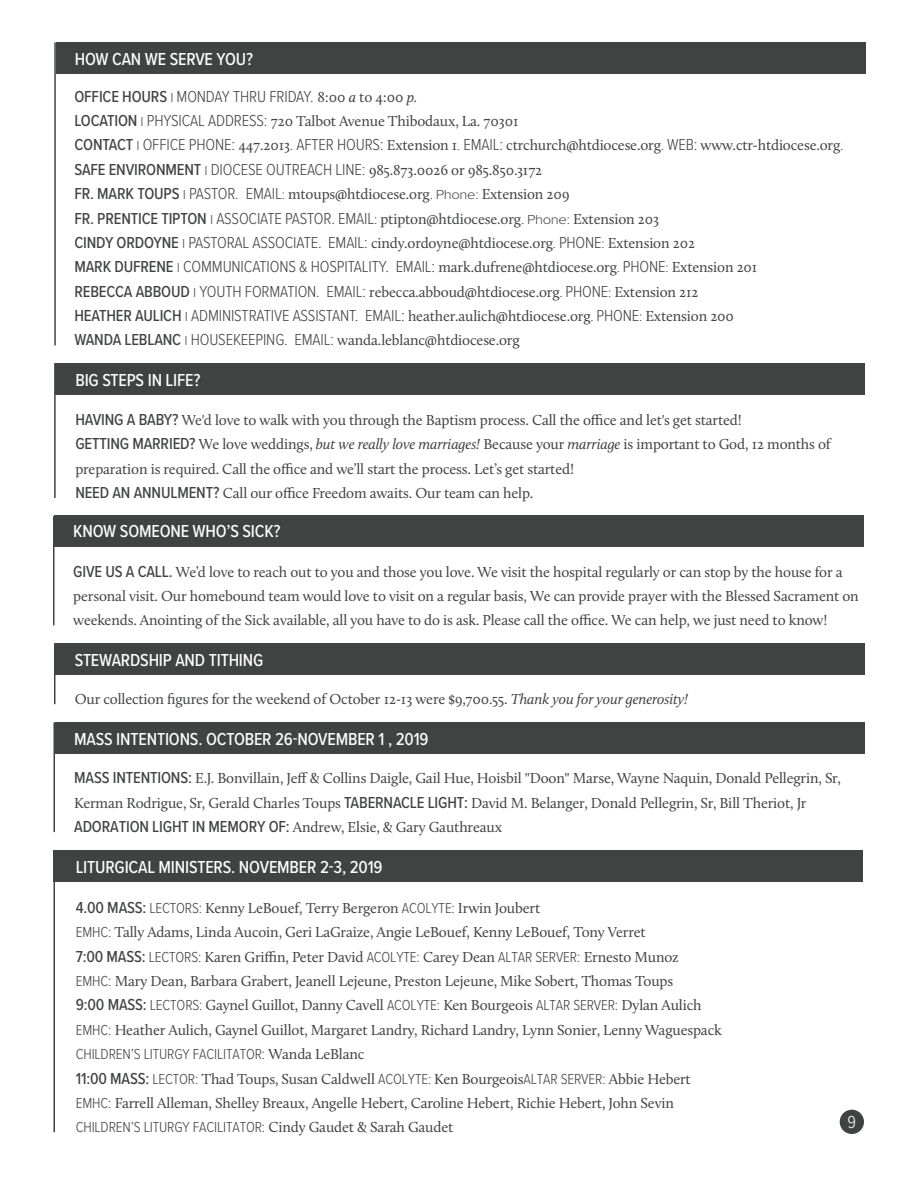
<style>
.page{position:relative;width:918px;height:1188px;background:#fff}
.page>*{position:absolute;margin:0;border:0;box-sizing:border-box;transform-origin:0 0}
.t1{font:500 18px "Proxima Nova Cond";letter-spacing:-.01em;color:#fff}
.t2{font:300 18px "Proxima Nova Cond";color:#fff}
.t3{font:300 16.5px "Proxima Nova Cond";letter-spacing:-.01em;color:#414242}
.t4{font:15px/24.3px "Calluna";letter-spacing:-.01em;color:#414242}
.t5{font:300 15px "Proxima Nova Cond";letter-spacing:-.01em;color:#414242}
.s1{font-weight:500}
.s2{font-family:"Proxima Nova";font-size:13.5px}
.s3{font-family:"Calluna";font-weight:400;font-size:15px}
.s4{font-family:"Calluna";font-weight:400;font-style:italic;font-size:15px}
.s5{font-family:"Proxima Nova Cond";font-weight:500;font-size:16.5px}
.s6{font-family:"Proxima Nova";font-weight:300;font-size:13.5px}
.s7{font-family:"Proxima Nova Cond";font-weight:300;font-size:16.5px}
.s8{font-style:italic}
.s9{font-family:"Proxima Nova Cond";font-weight:300}
.s10{font-family:"Calluna";font-weight:400}
</style>
<div class="page">
<div style="left:840px;top:1110px;width:24px;height:24px;background:#414242;border-radius:50%"></div>
<div style="left:56px;top:42px;width:810px;height:32px;background:#414242"></div>
<div style="left:55px;top:363px;width:810px;height:32px;background:#414242"></div>
<div style="left:55px;top:722px;width:810px;height:32px;background:#414242"></div>
<div style="left:53px;top:850px;width:810px;height:32px;background:#414242"></div>
<div style="left:55px;top:643px;width:810px;height:32px;background:#414242"></div>
<div style="left:54px;top:516px;width:810px;height:31px;background:#414242"></div>
<hr style="left:54px;top:42px;width:2px;height:303px;background:#414242">
<hr style="left:54px;top:363px;width:2px;height:135px;background:#414242">
<hr style="left:54px;top:722px;width:1px;height:110px;background:#414242">
<hr style="left:53px;top:850px;width:2px;height:282px;background:#414242">
<hr style="left:54px;top:643px;width:1px;height:61px;background:#414242">
<hr style="left:53px;top:516px;width:2px;height:109px;background:#414242">
<p class="t1" style="left:75px;top:45px;width:180px">HOW CAN WE SERVE YOU?</p>
<p class="t3" style="left:74px;top:84px;width:344px"><span class="s1">OFFICE HOURS</span> <span class="s2">l</span> MONDAY THRU FRIDAY. <span class="s3">8:00</span> <span class="s4">a</span> <span class="s3">to 4:00</span> <span class="s4">p.</span></p>
<p class="t4" style="left:74px;top:109px;width:771px"><span class="s5">LOCATION</span> <span class="s6">l</span> <span class="s7">PHYSICAL ADDRESS:</span> 720 Talbot Avenue Thibodaux, La. 70301<br><span class="s5">CONTACT</span> <span class="s6">l</span> <span class="s7">OFFICE PHONE:</span> 447.2013<span class="s6">.</span> <span class="s7">AFTER HOURS:</span> Extension 1<span class="s6">.</span> <span class="s7">EMAIL:</span> ctrchurch@htdiocese.org<span class="s6">.</span> <span class="s7">WEB:</span> www.ctr-htdiocese.org<span class="s6">.<br></span><span class="s5">SAFE ENVIRONMENT</span> <span class="s6">l</span> <span class="s7">DIOCESE OUTREACH LINE:</span> 985.873.0026 or 985.850.3172<br><span class="s5">FR. MARK TOUPS</span> <span class="s6">l</span> <span class="s7">PASTOR</span><span class="s6">.</span> <span class="s7">EMAIL</span><span class="s6">:</span> mtoups@htdiocese.org<span class="s6">. Phone:</span> Extension 209<br><span class="s5">FR. PRENTICE TIPTON</span> <span class="s6">l</span> <span class="s7">ASSOCIATE PASTOR. EMAIL</span><span class="s6">:</span> ptipton@htdiocese.org<span class="s6">. Phone:</span> Extension 203<br><span class="s5">CINDY ORDOYNE</span> <span class="s6">l</span> <span class="s7">PASTORAL ASSOCIATE. EMAIL:</span> cindy.ordoyne@htdiocese.org<span class="s6">.</span> <span class="s7">PHONE</span><span class="s6">:</span> Extension 202</p>
<p class="t3" style="left:74px;top:255px;width:685px"><span class="s1">MARK DUFRENE</span> <span class="s2">l</span> COMMUNICATIONS &amp; HOSPITALITY. EMAIL: <span class="s3">mark.dufrene@htdiocese.org</span><span class="s2">.</span> PHONE<span class="s2">:</span> <span class="s3">Extension 201</span></p>
<p class="t4" style="left:74px;top:279px;width:661px"><span class="s5">REBECCA ABBOUD</span> <span class="s6">l</span> <span class="s7">YOUTH FORMATION. EMAIL:</span> rebecca.abboud@htdiocese.org<span class="s6">.</span> <span class="s7">PHONE</span><span class="s6">:</span> Extension 212<br><span class="s5">HEATHER AULICH</span> <span class="s6">l</span> <span class="s7">ADMINISTRATIVE ASSISTANT. EMAIL:</span> heather.aulich@htdiocese.org<span class="s6">.</span> <span class="s7">PHONE</span><span class="s6">:</span> Extension 200<br><span class="s5">WANDA LEBLANC</span> <span class="s6">l</span> <span class="s7">HOUSEKEEPING. EMAIL:</span> wanda.leblanc@htdiocese.org</p>
<p class="t1" style="left:75px;top:366px;width:127px">BIG STEPS IN LIFE?</p>
<p class="t4" style="left:75px;top:407px;width:757px"><span class="s5">HAVING A BABY?</span> We'd love to walk with you through the Baptism process. Call the office and let's get started!<br><span class="s5">GETTING MARRIED?</span> We love weddings, <span class="s8">but we really love marriages!</span> Because your <span class="s8">marriage</span> is important to God, 12 months of preparation is required. Call the office and we’ll start the process. Let’s get started!<br><span class="s5">NEED AN ANNULMENT?</span> Call our office Freedom awaits. Our team can help.</p>
<p class="t1" style="left:73px;top:518px;width:209px">KNOW SOMEONE WHO’S SICK?</p>
<p class="t4" style="left:73px;top:559px;width:787px"><span class="s5">GIVE US A CALL.</span> We’d love to reach out to you and those you love. We visit the hospital regularly or can stop by the house for a personal visit. Our homebound team would love to visit on a regular basis, We can provide prayer with the Blessed Sacrament on weekends. Anointing of the Sick available, all you have to do is ask. Please call the office. We can help, we just need to know!</p>
<p class="t1" style="left:75px;top:646px;width:190px">STEWARDSHIP AND TITHING</p>
<p class="t4" style="left:75px;top:687px;width:615px">Our collection figures for the weekend of October 12-13 were $9,700.55. <span class="s8">Thank you for your generosity!</span></p>
<p class="t1" style="left:74px;top:726px;width:356px">MASS INTENTIONS. OCTOBER 26-NOVEMBER 1 , 2019</p>
<p class="t4" style="left:74px;top:766px;width:768px"><span class="s5">MASS INTENTIONS:</span> E.J. Bonvillain, Jeff &amp; Collins Daigle, Gail Hue, Hoisbil "Doon" Marse, Wayne Naquin, Donald Pellegrin, Sr,<br>Kerman Rodrigue, Sr, Gerald Charles Toups <span class="s5">TABERNACLE LIGHT:</span> David M. Belanger, Donald Pellegrin, Sr, Bill Theriot, Jr<br><span class="s5">ADORATION LIGHT IN MEMORY OF:</span> Andrew, Elsie, &amp; Gary Gauthreaux</p>
<p class="t1" style="left:76px;top:854px;width:308px">LITURGICAL MINISTERS. NOVEMBER 2-3, 2019</p>
<p class="t4" style="left:76px;top:896px;width:648px"><span class="s5">4.00 MASS:</span> <span class="s9">LECTORS:</span> Kenny LeBouef, Terry Bergeron <span class="s9">ACOLYTE:</span> Irwin Joubert<br><span class="s9">EMHC:</span> Tally Adams, Linda Aucoin, Geri LaGraize, Angie LeBouef, Kenny LeBouef, Tony Verret<br><span class="s5">7:00 MASS:</span> <span class="s9">LECTORS:</span> Karen Griffin, Peter David <span class="s9">ACOLYTE:</span> Carey Dean <span class="s9">ALTAR SERVER:</span> Ernesto Munoz<br><span class="s9">EMHC:</span> Mary Dean, Barbara Grabert, Jeanell Lejeune, Preston Lejeune, Mike Sobert, Thomas Toups<br><span class="s5">9:00 MASS:</span> <span class="s9">LECTORS:</span> Gaynel Guillot, Danny Cavell <span class="s9">ACOLYTE:</span> Ken Bourgeois <span class="s9">ALTAR SERVER:</span> Dylan Aulich <span class="s9">EMHC:</span> Heather Aulich, Gaynel Guillot, Margaret Landry, Richard Landry, Lynn Sonier, Lenny Waguespack</p>
<p class="t5" style="left:76px;top:1043px;width:290px">CHILDREN’S LITURGY FACILITATOR: <span class="s10">Wanda LeBlanc</span></p>
<p class="t4" style="left:76px;top:1066px;width:617px"><span class="s5">11:00 MASS:</span> <span class="s9">LECTOR:</span> Thad Toups, Susan Caldwell <span class="s9">ACOLYTE:</span> Ken Bourgeois<span class="s9">ALTAR SERVER:</span> Abbie Hebert<br><span class="s9">EMHC:</span> Farrell Alleman, Shelley Breaux, Angelle Hebert, Caroline Hebert, Richie Hebert, John Sevin</p>
<p class="t5" style="left:76px;top:1116px;width:379px">CHILDREN’S LITURGY FACILITATOR: <span class="s10">Cindy Gaudet &amp; Sarah Gaudet</span></p>
<p class="t2" style="left:848px;top:1109px;width:10px">9</p>
</div>
